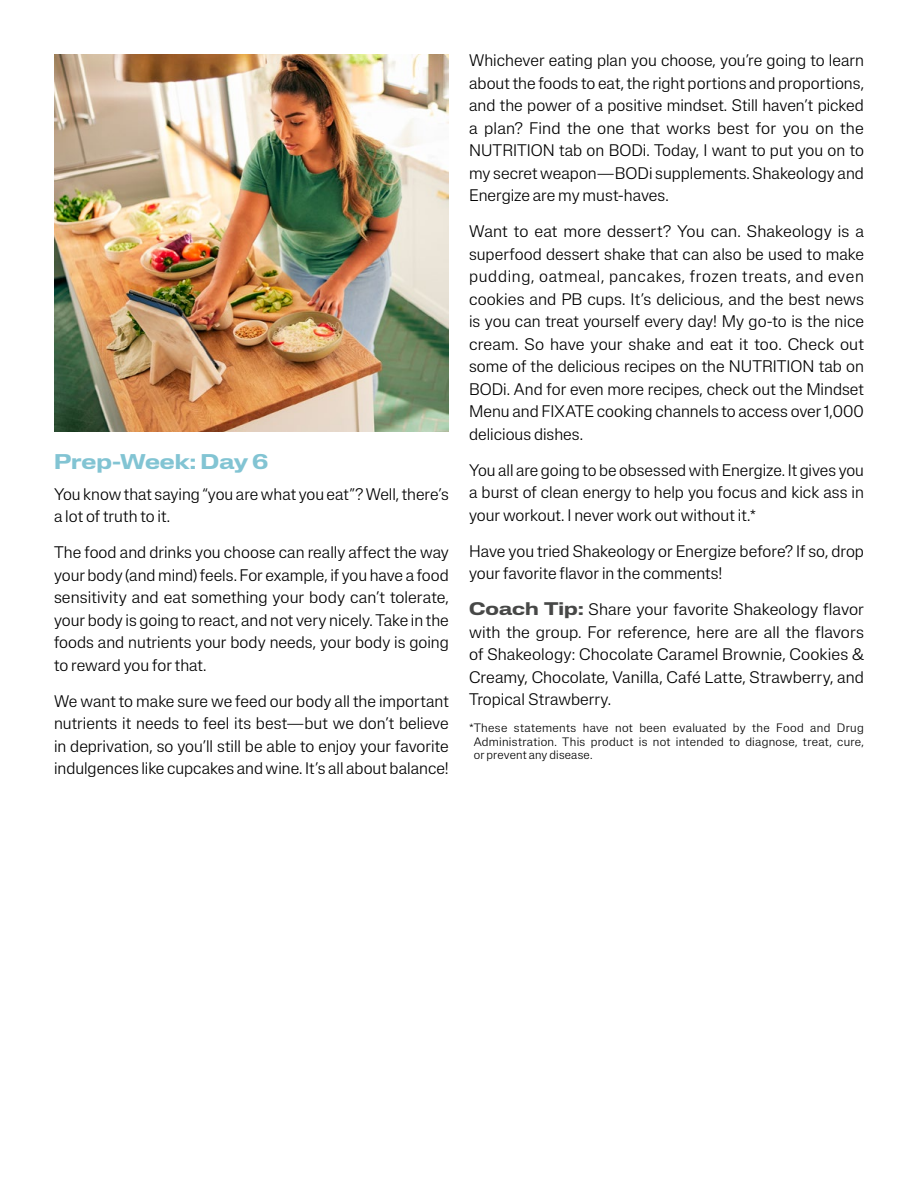
<style>
.page{position:relative;width:918px;height:1188px;background:#fff}
.page>*{position:absolute;margin:0;border:0;box-sizing:border-box;transform-origin:0 0}
.t1{font:700 expanded 21px "Lateral";color:#82c4d3}
.t2{font:300 16.5px/22.5px "Lateral Standard";color:#000;text-align:justify}
.t3{font:300 12px/13.5px "Lateral Standard";letter-spacing:.02em;color:#000;text-align:justify}
.s1{font-family:"Lateral";font-weight:700;font-stretch:expanded;font-size:18px;color:#474847}
</style>
<div class="page">
<img style="left:54px;top:54px;width:395px;height:378px">
<p class="t1" style="left:54px;top:449px;width:216px">Prep-Week: Day 6</p>
<p class="t2" style="left:54px;top:483px;width:396px">You know that saying “you are what you eat”? Well, there’s a lot of truth to it.</p>
<p class="t2" style="left:54px;top:541px;width:396px">The food and drinks you choose can really affect the way your body (and mind) feels. For example, if you have a food sensitivity and eat something your body can’t tolerate, your body is going to react, and not very nicely. Take in the foods and nutrients your body needs, your body is going to reward you for that.</p>
<p class="t2" style="left:54px;top:690px;width:396px">We want to make sure we feed our body all the important nutrients it needs to feel its best—but we don’t believe in deprivation, so you’ll still be able to enjoy your favorite indulgences like cupcakes and wine. It’s all about balance!</p>
<p class="t2" style="left:469px;top:49px;width:396px">Whichever eating plan you choose, you’re going to learn about the foods to eat, the right portions and proportions, and the power of a positive mindset. Still haven’t picked a plan? Find the one that works best for you on the NUTRITION tab on BODi. Today, I want to put you on to my secret weapon—BODi supplements. Shakeology and Energize are my must-haves.</p>
<p class="t2" style="left:469px;top:220px;width:396px">Want to eat more dessert? You can. Shakeology is a superfood dessert shake that can also be used to make pudding, oatmeal, pancakes, frozen treats, and even cookies and PB cups. It’s delicious, and the best news is you can treat yourself every day! My go-to is the nice cream. So have your shake and eat it too. Check out some of the delicious recipes on the NUTRITION tab on BODi. And for even more recipes, check out the Mindset Menu and FIXATE cooking channels to access over 1,000 delicious dishes.</p>
<p class="t2" style="left:469px;top:459px;width:396px">You all are going to be obsessed with Energize. It gives you a burst of clean energy to help you focus and kick ass in your workout. I never work out without it.*</p>
<p class="t2" style="left:469px;top:540px;width:396px">Have you tried Shakeology or Energize before? If so, drop your favorite flavor in the comments!</p>
<p class="t2" style="left:469px;top:598px;width:396px"><span class="s1">Coach Tip:</span> Share your favorite Shakeology flavor with the group. For reference, here are all the flavors of Shakeology: Chocolate Caramel Brownie, Cookies &amp; Creamy, Chocolate, Vanilla, Café Latte, Strawberry, and Tropical Strawberry.</p>
<p class="t3" style="left:474px;top:721px;width:392px;text-indent:-5px">*These statements have not been evaluated by the Food and Drug Administration. This product is not intended to diagnose, treat, cure, or prevent any disease.</p>
</div>
